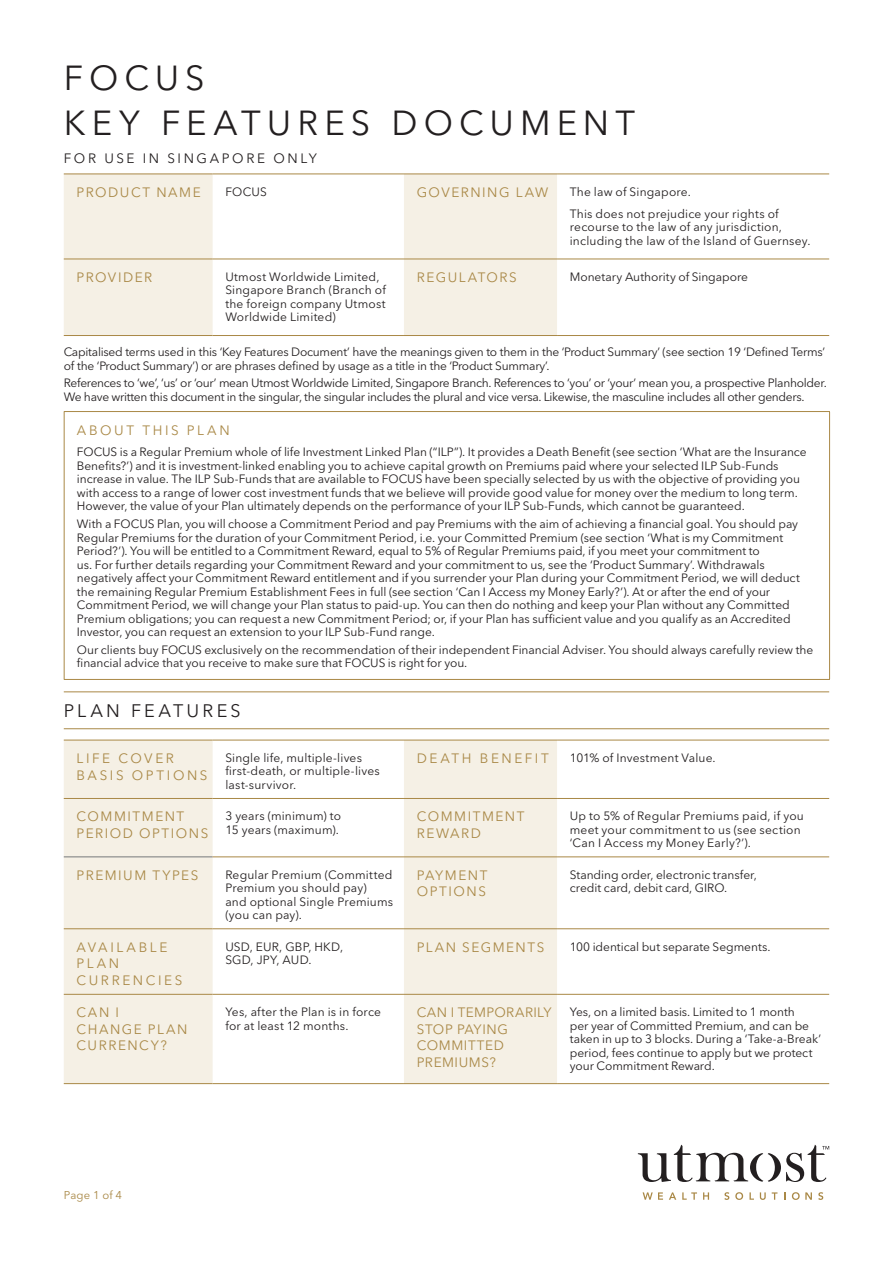
<style>
.page{position:relative;width:893px;height:1263px;background:#fff}
.page>*{position:absolute;margin:0;border:0;box-sizing:border-box;transform-origin:0 0}
.Page_header{font:34.5px "Avenir Next LT Pro";letter-spacing:.175em;color:#231f20}
.Section_header_12pt{font:18px "Avenir Next LT Pro";letter-spacing:.185em;color:#231f20}
.Body_HEADER{font:13.5px/16.5px "Avenir Next LT Pro";letter-spacing:.115em;color:#a98846}
.Body_HEADER-2{font:13.5px/16.5px "Avenir Next LT Pro";letter-spacing:.195em;color:#a98846}
.Body_HEADER-3{font:13.5px/16.5px "Avenir Next LT Pro";letter-spacing:.04em;color:#a98846}
.Body_HEADER-4{font:13.5px "Avenir Next LT Pro";letter-spacing:.195em;color:#231f20}
.Body_HEADER-5{font:13.5px "Avenir Next LT Pro";letter-spacing:.19em;color:#a98846}
.Body{font:12px/13.5px "Avenir Next LT Pro";letter-spacing:-.005em;color:#231f20}
.Body-2{font:12px/13.5px "Avenir Next LT Pro";letter-spacing:.015em;color:#231f20}
.Body-3{font:12px/13.5px "Avenir Next LT Pro";letter-spacing:-.025em;color:#231f20}
.t1{font:11.25px "Avenir Next LT Pro";letter-spacing:.015em;color:#a98846}
</style>
<div class="page">
<hr style="left:64px;top:691px;width:765px;height:1px;background:#a98846">
<hr style="left:64px;top:728px;width:765px;height:1px;background:#a98846">
<svg style="left:64px;top:175px;width:493px;height:160px;fill:#f5f0e5"></svg>
<hr style="left:64px;top:174px;width:149px;height:1px;background:#a98846">
<hr style="left:213px;top:174px;width:191px;height:1px;background:#a98846">
<hr style="left:404px;top:174px;width:153px;height:1px;background:#a98846">
<hr style="left:557px;top:174px;width:272px;height:1px;background:#a98846">
<hr style="left:64px;top:259px;width:149px;height:1px;background:#a98846">
<hr style="left:64px;top:335px;width:149px;height:1px;background:#a98846">
<hr style="left:213px;top:259px;width:191px;height:1px;background:#a98846">
<hr style="left:213px;top:335px;width:191px;height:1px;background:#a98846">
<hr style="left:404px;top:259px;width:153px;height:1px;background:#a98846">
<hr style="left:404px;top:335px;width:153px;height:1px;background:#a98846">
<hr style="left:557px;top:259px;width:272px;height:1px;background:#a98846">
<hr style="left:557px;top:335px;width:272px;height:1px;background:#a98846">
<hr style="left:64px;top:412px;width:1px;height:267px;background:#a98846">
<hr style="left:64px;top:411px;width:766px;height:1px;background:#a98846">
<hr style="left:829px;top:412px;width:1px;height:267px;background:#a98846">
<hr style="left:64px;top:679px;width:766px;height:1px;background:#a98846">
<svg style="left:64px;top:741px;width:493px;height:342px;fill:#f5f0e5"></svg>
<hr style="left:64px;top:856px;width:149px;height:1px;background:#76787b">
<hr style="left:64px;top:740px;width:149px;height:1px;background:#a98846">
<hr style="left:213px;top:740px;width:191px;height:1px;background:#a98846">
<hr style="left:404px;top:740px;width:153px;height:1px;background:#a98846">
<hr style="left:557px;top:740px;width:272px;height:1px;background:#a98846">
<hr style="left:64px;top:798px;width:149px;height:1px;background:#a98846">
<hr style="left:213px;top:798px;width:191px;height:1px;background:#a98846">
<hr style="left:404px;top:798px;width:153px;height:1px;background:#a98846">
<hr style="left:557px;top:798px;width:272px;height:1px;background:#a98846">
<hr style="left:213px;top:856px;width:191px;height:1px;background:#a98846">
<hr style="left:404px;top:856px;width:153px;height:1px;background:#a98846">
<hr style="left:557px;top:856px;width:272px;height:1px;background:#a98846">
<hr style="left:64px;top:928px;width:149px;height:1px;background:#a98846">
<hr style="left:213px;top:928px;width:191px;height:1px;background:#a98846">
<hr style="left:404px;top:928px;width:153px;height:1px;background:#a98846">
<hr style="left:557px;top:928px;width:272px;height:1px;background:#a98846">
<hr style="left:64px;top:994px;width:149px;height:1px;background:#a98846">
<hr style="left:64px;top:1083px;width:149px;height:1px;background:#a98846">
<hr style="left:213px;top:994px;width:191px;height:1px;background:#a98846">
<hr style="left:213px;top:1083px;width:191px;height:1px;background:#a98846">
<hr style="left:404px;top:994px;width:153px;height:1px;background:#a98846">
<hr style="left:404px;top:1083px;width:153px;height:1px;background:#a98846">
<hr style="left:557px;top:994px;width:272px;height:1px;background:#a98846">
<hr style="left:557px;top:1083px;width:272px;height:1px;background:#a98846">
<svg style="left:638px;top:1144px;width:191px;height:38px"></svg>
<svg style="left:643px;top:1192px;width:20px;height:8px"></svg>
<svg style="left:669px;top:1192px;width:7px;height:8px"></svg>
<svg style="left:682px;top:1192px;width:15px;height:8px"></svg>
<svg style="left:703px;top:1192px;width:6px;height:8px"></svg>
<svg style="left:724px;top:1192px;width:5px;height:8px"></svg>
<svg style="left:735px;top:1192px;width:8px;height:8px"></svg>
<svg style="left:749px;top:1192px;width:5px;height:8px"></svg>
<svg style="left:760px;top:1192px;width:6px;height:8px"></svg>
<svg style="left:772px;top:1192px;width:5px;height:8px"></svg>
<svg style="left:792px;top:1192px;width:20px;height:8px"></svg>
<svg style="left:818px;top:1192px;width:5px;height:8px"></svg>
<p class="Page_header" style="left:64px;top:57px;width:142px">FOCUS</p>
<p class="Page_header" style="left:64px;top:102px;width:573px">KEY FEATURES DOCUMENT</p>
<p class="Body_HEADER-4" style="left:64px;top:151px;width:255px">FOR USE IN SINGAPORE ONLY</p>
<p class="Body_HEADER" style="left:77px;top:184px;width:126px">PRODUCT NAME</p>
<p class="Body" style="left:225px;top:185px;width:43px">FOCUS</p>
<p class="Body_HEADER" style="left:417px;top:184px;width:133px">GOVERNING LAW</p>
<p class="Body-2" style="left:570px;top:185px;width:123px">The law of Singapore.</p>
<p class="Body-2" style="left:570px;top:207px;width:242px">This does not prejudice your rights of recourse to the law of any jurisdiction, including the law of the Island of Guernsey.</p>
<p class="Body_HEADER" style="left:77px;top:269px;width:77px">PROVIDER</p>
<p class="Body-2" style="left:225px;top:270px;width:162px">Utmost Worldwide Limited,<br>Singapore Branch (Branch of the foreign company Utmost<br>Worldwide Limited)</p>
<p class="Body_HEADER" style="left:417px;top:269px;width:102px">REGULATORS</p>
<p class="Body" style="left:570px;top:270px;width:180px">Monetary Authority of Singapore</p>
<p class="Body" style="left:64px;top:345px;width:763px">Capitalised terms used in this ‘Key Features Document’ have the meanings given to them in the ‘Product Summary’ (see section 19 ‘Defined Terms’ of the ‘Product Summary’) or are phrases defined by usage as a title in the ‘Product Summary’.</p>
<p class="Body-3" style="left:64px;top:376px;width:765px">References to ‘we’, ‘us’ or ‘our’ mean Utmost Worldwide Limited, Singapore Branch. References to ‘you’ or ‘your’ mean you, a prospective Planholder.<br>We have written this document in the singular, the singular includes the plural and vice versa. Likewise, the masculine includes all other genders.</p>
<p class="Body_HEADER-2" style="left:77px;top:421px;width:154px">ABOUT THIS PLAN</p>
<p class="Body" style="left:77px;top:445px;width:731px">FOCUS is a Regular Premium whole of life Investment Linked Plan (“ILP”). It provides a Death Benefit (see section ‘What are the Insurance Benefits?’) and it is investment-linked enabling you to achieve capital growth on Premiums paid where your selected ILP Sub-Funds increase in value. The ILP Sub-Funds that are available to FOCUS have been specially selected by us with the objective of providing you with access to a range of lower cost investment funds that we believe will provide good value for money over the medium to long term.<br>However, the value of your Plan ultimately depends on the performance of your ILP Sub-Funds, which cannot be guaranteed.</p>
<p class="Body" style="left:77px;top:517px;width:724px">With a FOCUS Plan, you will choose a Commitment Period and pay Premiums with the aim of achieving a financial goal. You should pay Regular Premiums for the duration of your Commitment Period, i.e. your Committed Premium (see section ‘What is my Commitment Period?’). You will be entitled to a Commitment Reward, equal to 5% of Regular Premiums paid, if you meet your commitment to<br>us. For further details regarding your Commitment Reward and your commitment to us, see the ‘Product Summary’. Withdrawals negatively affect your Commitment Reward entitlement and if you surrender your Plan during your Commitment Period, we will deduct the remaining Regular Premium Establishment Fees in full (see section ‘Can I Access my Money Early?’). At or after the end of your Commitment Period, we will change your Plan status to paid-up. You can then do nothing and keep your Plan without any Committed Premium obligations; you can request a new Commitment Period; or, if your Plan has sufficient value and you qualify as an Accredited Investor, you can request an extension to your ILP Sub-Fund range.</p>
<p class="Body" style="left:77px;top:643px;width:738px">Our clients buy FOCUS exclusively on the recommendation of their independent Financial Adviser. You should always carefully review the financial advice that you receive to make sure that FOCUS is right for you.</p>
<p class="Section_header_12pt" style="left:64px;top:700px;width:179px">PLAN FEATURES</p>
<p class="Body_HEADER-2" style="left:77px;top:750px;width:133px">LIFE COVER<br>BASIS OPTIONS</p>
<p class="Body-2" style="left:225px;top:751px;width:156px">Single life, multiple-lives first-death, or multiple-lives last-survivor.</p>
<p class="Body_HEADER-5" style="left:417px;top:750px;width:133px">DEATH BENEFIT</p>
<p class="Body-2" style="left:570px;top:751px;width:147px">101% of Investment Value.</p>
<p class="Body_HEADER" style="left:77px;top:808px;width:133px">COMMITMENT<br>PERIOD OPTIONS</p>
<p class="Body" style="left:225px;top:809px;width:117px">3 years (minimum) to<br>15 years (maximum).</p>
<p class="Body_HEADER" style="left:417px;top:808px;width:109px">COMMITMENT<br>REWARD</p>
<p class="Body-2" style="left:570px;top:809px;width:235px">Up to 5% of Regular Premiums paid, if you meet your commitment to us (see section ‘Can I Access my Money Early?’).</p>
<p class="Body_HEADER" style="left:77px;top:867px;width:123px">PREMIUM TYPES</p>
<p class="Body-2" style="left:225px;top:868px;width:169px">Regular Premium (Committed<br>Premium you should pay)<br>and optional Single Premiums (you can pay).</p>
<p class="Body_HEADER" style="left:417px;top:867px;width:72px">PAYMENT<br>OPTIONS</p>
<p class="Body" style="left:570px;top:868px;width:189px">Standing order, electronic transfer, credit card, debit card, GIRO.</p>
<p class="Body_HEADER-2" style="left:77px;top:939px;width:107px">AVAILABLE<br>PLAN<br>CURRENCIES</p>
<p class="Body-2" style="left:225px;top:940px;width:119px">USD, EUR, GBP, HKD,<br>SGD, JPY, AUD.</p>
<p class="Body_HEADER" style="left:417px;top:939px;width:129px">PLAN SEGMENTS</p>
<p class="Body" style="left:570px;top:940px;width:202px">100 identical but separate Segments.</p>
<p class="Body_HEADER" style="left:77px;top:1004px;width:112px">CAN I<br>CHANGE PLAN<br>CURRENCY?</p>
<p class="Body-2" style="left:225px;top:1005px;width:157px">Yes, after the Plan is in force for at least 12 months.</p>
<p class="Body_HEADER-3" style="left:417px;top:1004px;width:136px">CAN I TEMPORARILY<br>STOP PAYING<br>COMMITTED<br>PREMIUMS?</p>
<p class="Body" style="left:570px;top:1005px;width:253px">Yes, on a limited basis. Limited to 1 month<br>per year of Committed Premium, and can be taken in up to 3 blocks. During a ‘Take-a-Break’ period, fees continue to apply but we protect your Commitment Reward.</p>
<p class="t1" style="left:64px;top:1188px;width:60px">Page 1 of 4</p>
</div>
